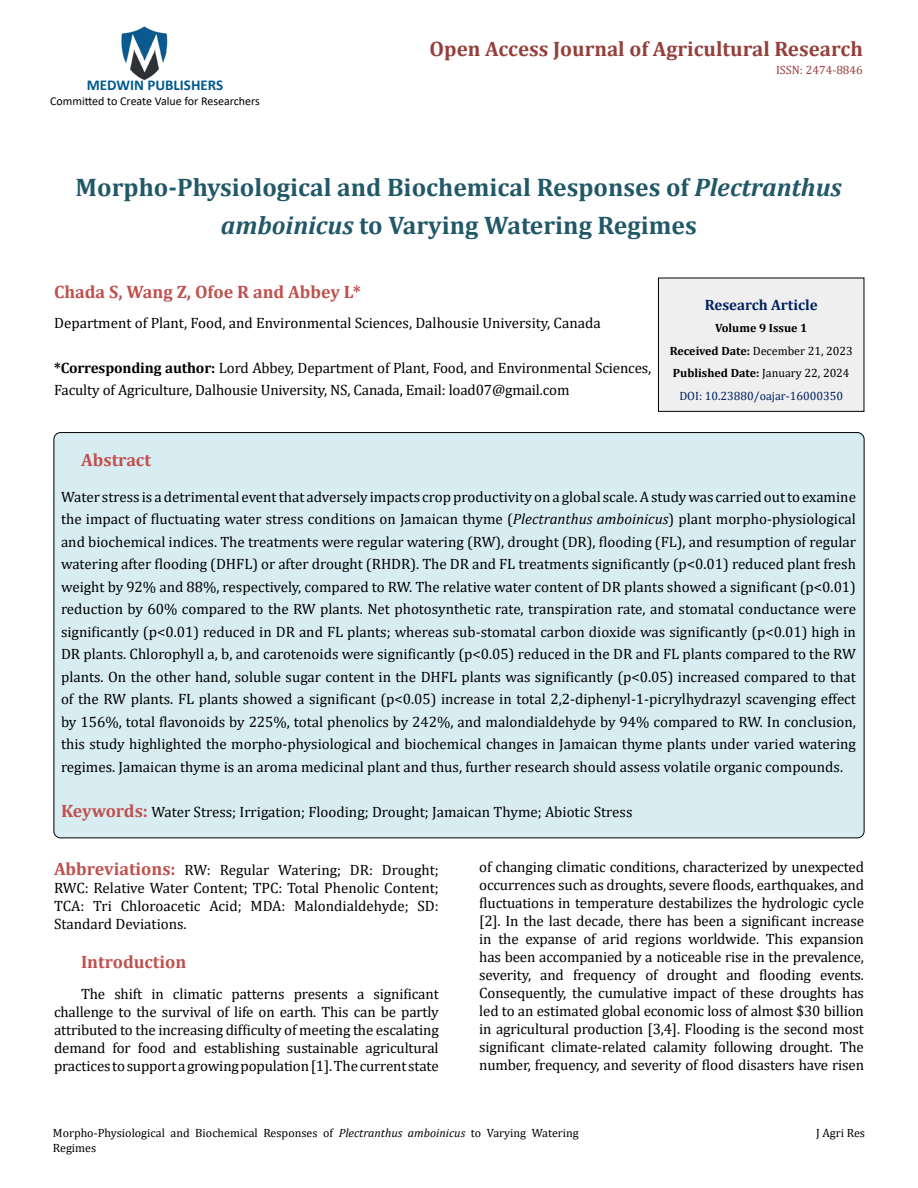
<style>
.page{position:relative;width:918px;height:1188px;background:#fff}
.page>*{position:absolute;margin:0;border:0;box-sizing:border-box;transform-origin:0 0}
.t1{font:700 25.5px/37.5px "Cambria";color:#215868;text-align:center}
.t2{font:700 21px "Cambria";color:#953f3c}
.t3{font:700 18px "Cambria";color:#c0504d}
.t4{font:15px/18px "Cambria";letter-spacing:-.01em;color:#000;text-align:justify}
.t5{font:700 15px "Calibri";color:#005991}
.t6{font:700 15px "Cambria";color:#002060}
.t7{font:12px/14.4px "Cambria";color:#000}
.t8{font:700 12px/22.5px "Cambria";color:#000;text-align:center}
.t9{font:12px "Calibri";color:#000}
.t10{font:12px "Cambria";color:#953f3c}
.s1{font-style:italic}
.s2{font-weight:700}
.s3{font-weight:400}
.s4{font-weight:400;color:#002060}
.s5{font-weight:700;font-size:18px;color:#c0504d}
</style>
<div class="page">
<img style="left:121px;top:26px;width:47px;height:55px">
<div style="left:658px;top:278px;width:206px;height:133px;background:#efefef"></div>
<div style="left:658px;top:278px;width:206px;height:134px;border:1px solid #000"></div>
<div style="left:54px;top:433px;width:810px;height:405px;background:#d8edf2;border-radius:7px"></div>
<p class="t5" style="left:87px;top:75px;width:138px">MEDWIN PUBLISHERS</p>
<p class="t9" style="left:50px;top:92px;width:211px">Committed to Create Value for Researchers</p>
<h2 class="t2" style="left:430px;top:34px;width:435px">Open Access Journal of Agricultural Research</h2>
<p class="t10" style="left:776px;top:63px;width:88px">ISSN: 2474-8846</p>
<h1 class="t1" style="left:76px;top:168px;width:768px">Morpho-Physiological and Biochemical Responses of <span class="s1">Plectranthus amboinicus</span> to Varying Watering Regimes</h1>
<p class="t3" style="left:54px;top:280px;width:308px">Chada S, Wang Z, Ofoe R and Abbey L*</p>
<p class="t4" style="left:54px;top:313px;width:548px">Department of Plant, Food, and Environmental Sciences, Dalhousie University, Canada</p>
<p class="t4" style="left:54px;top:356px;width:599px;line-height:22.5px"><span class="s2">*Corresponding author:</span> Lord Abbey, Department of Plant, Food, and Environmental Sciences,<br>Faculty of Agriculture, Dalhousie University, NS, Canada, Email: load07@gmail.com</p>
<p class="t6" style="left:705px;top:294px;width:114px">Research Article</p>
<p class="t8" style="left:670px;top:316px;width:185px">Volume 9 Issue 1<br>Received Date: <span class="s3">December 21, 2023<br></span>Published Date: <span class="s3">January 22, 2024<br></span><span class="s4">DOI: 10.23880/oajar-16000350</span></p>
<p class="t3" style="left:81px;top:447px;width:71px">Abstract</p>
<p class="t4" style="left:61px;top:485px;width:797px;line-height:22.5px">Water stress is a detrimental event that adversely impacts crop productivity on a global scale. A study was carried out to examine the impact of fluctuating water stress conditions on Jamaican thyme (<span class="s1">Plectranthus amboinicus</span>) plant morpho-physiological and biochemical indices. The treatments were regular watering (RW), drought (DR), flooding (FL), and resumption of regular watering after flooding (DHFL) or after drought (RHDR). The DR and FL treatments significantly (p&lt;0.01) reduced plant fresh weight by 92% and 88%, respectively, compared to RW. The relative water content of DR plants showed a significant (p&lt;0.01) reduction by 60% compared to the RW plants. Net photosynthetic rate, transpiration rate, and stomatal conductance were significantly (p&lt;0.01) reduced in DR and FL plants; whereas sub-stomatal carbon dioxide was significantly (p&lt;0.01) high in DR plants. Chlorophyll a, b, and carotenoids were significantly (p&lt;0.05) reduced in the DR and FL plants compared to the RW plants. On the other hand, soluble sugar content in the DHFL plants was significantly (p&lt;0.05) increased compared to that of the RW plants. FL plants showed a significant (p&lt;0.05) increase in total 2,2-diphenyl-1-picrylhydrazyl scavenging effect by 156%, total flavonoids by 225%, total phenolics by 242%, and malondialdehyde by 94% compared to RW. In conclusion, this study highlighted the morpho-physiological and biochemical changes in Jamaican thyme plants under varied watering regimes. Jamaican thyme is an aroma medicinal plant and thus, further research should assess volatile organic compounds.</p>
<p class="t4" style="left:61px;top:802px;width:573px"><span class="s5">Keywords:</span> Water Stress; Irrigation; Flooding; Drought; Jamaican Thyme; Abiotic Stress</p>
<p class="t4" style="left:54px;top:861px;width:386px"><span class="s5">Abbreviations:</span> RW: Regular Watering; DR: Drought; RWC: Relative Water Content; TPC: Total Phenolic Content; TCA: Tri Chloroacetic Acid; MDA: Malondialdehyde; SD:<br>Standard Deviations.</p>
<p class="t3" style="left:81px;top:949px;width:107px">Introduction</p>
<p class="t4" style="left:54px;top:985px;width:386px;text-indent:27px">The shift in climatic patterns presents a significant challenge to the survival of life on earth. This can be partly attributed to the increasing difficulty of meeting the escalating demand for food and establishing sustainable agricultural practices to support a growing population [1]. The current state</p>
<p class="t4" style="left:479px;top:858px;width:386px">of changing climatic conditions, characterized by unexpected occurrences such as droughts, severe floods, earthquakes, and fluctuations in temperature destabilizes the hydrologic cycle [2]. In the last decade, there has been a significant increase in the expanse of arid regions worldwide. This expansion has been accompanied by a noticeable rise in the prevalence, severity, and frequency of drought and flooding events.<br>Consequently, the cumulative impact of these droughts has led to an estimated global economic loss of almost $30 billion in agricultural production [3,4]. Flooding is the second most significant climate-related calamity following drought. The number, frequency, and severity of flood disasters have risen</p>
<p class="t7" style="left:53px;top:1126px;width:527px">Morpho-Physiological and Biochemical Responses of <span class="s1">Plectranthus amboinicus</span> to Varying Watering<br>Regimes</p>
<p class="t7" style="left:816px;top:1126px;width:50px">J Agri Res</p>
</div>
